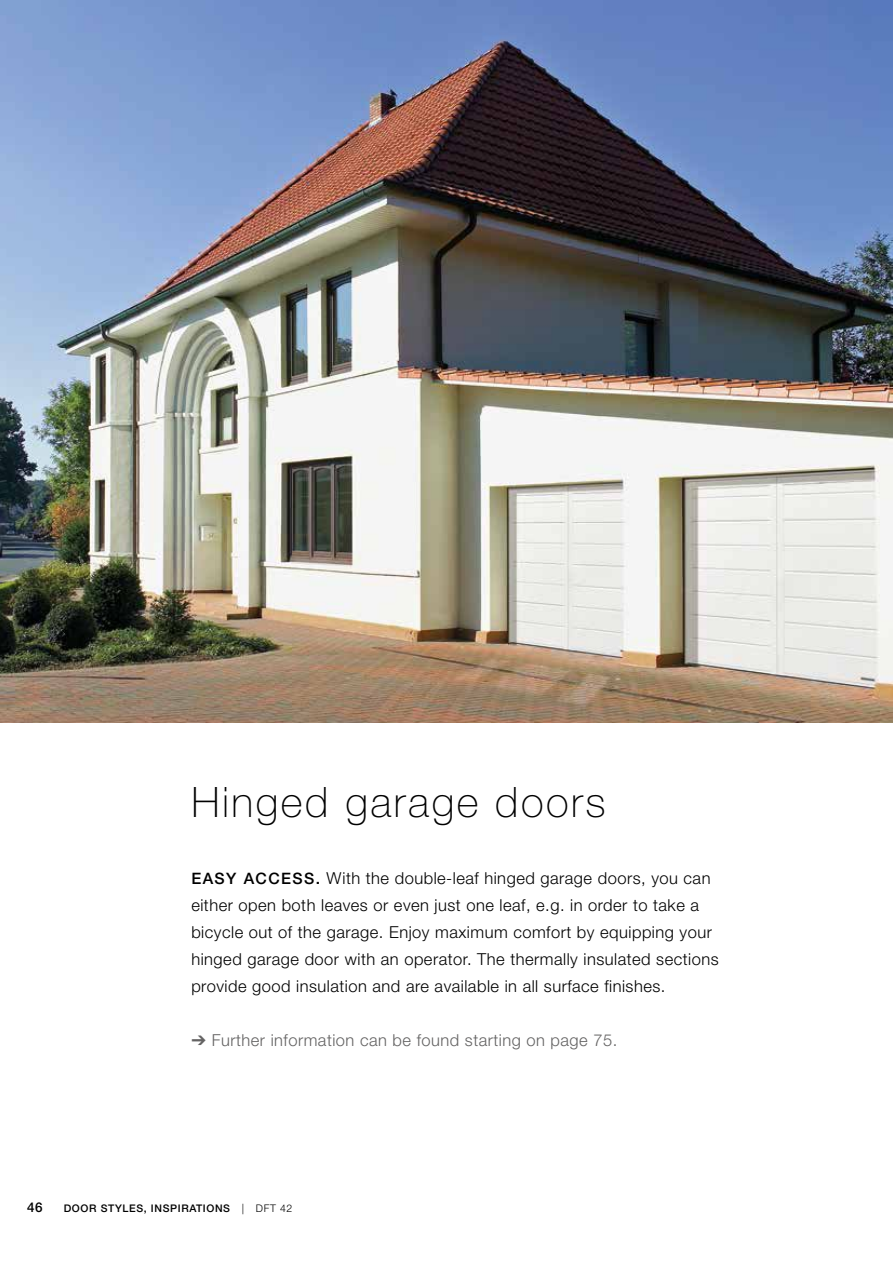
<style>
.page{position:relative;width:893px;height:1263px;background:#fff}
.page>*{position:absolute;margin:0;border:0;box-sizing:border-box;transform-origin:0 0}
.t1{font:100 42px "Hoermann Helvetica Neue";letter-spacing:.06em;color:#000}
.t2{font:300 16.5px/27px "Hoermann Helvetica Neue";letter-spacing:.03em;color:#000}
.t3{font:300 16.5px "Hoermann Helvetica Neue";letter-spacing:.03em;color:#646363}
.t4{font:500 13.5px "Hoermann Helvetica Neue";color:#000}
.t5{font:500 10.5px "Hoermann Helvetica Neue";letter-spacing:.06em;color:#000}
.s1{font-weight:500;font-size:15.75px}
.s2{font-weight:300}
</style>
<div class="page">
<img style="left:0;top:0;width:893px;height:723px">
<h1 class="t1" style="left:191px;top:772px;width:416px">Hinged garage doors</h1>
<p class="t2" style="left:191px;top:863px;width:529px"><span class="s1">EASY ACCESS.</span> With the double-leaf hinged garage doors, you can either open both leaves or even just one leaf, e.g. in order to take a bicycle out of the garage. Enjoy maximum comfort by equipping your hinged garage door with an operator. The thermally insulated sections provide good insulation and are available in all surface finishes.</p>
<p class="t3" style="left:191px;top:1028px;width:427px">➔ Further information can be found starting on page 75.</p>
<p class="t4" style="left:27px;top:1198px;width:17px">46</p>
<p class="t5" style="left:64px;top:1201px;width:230px">DOOR STYLES, INSPIRATIONS <span class="s2">| DFT 42</span></p>
</div>
